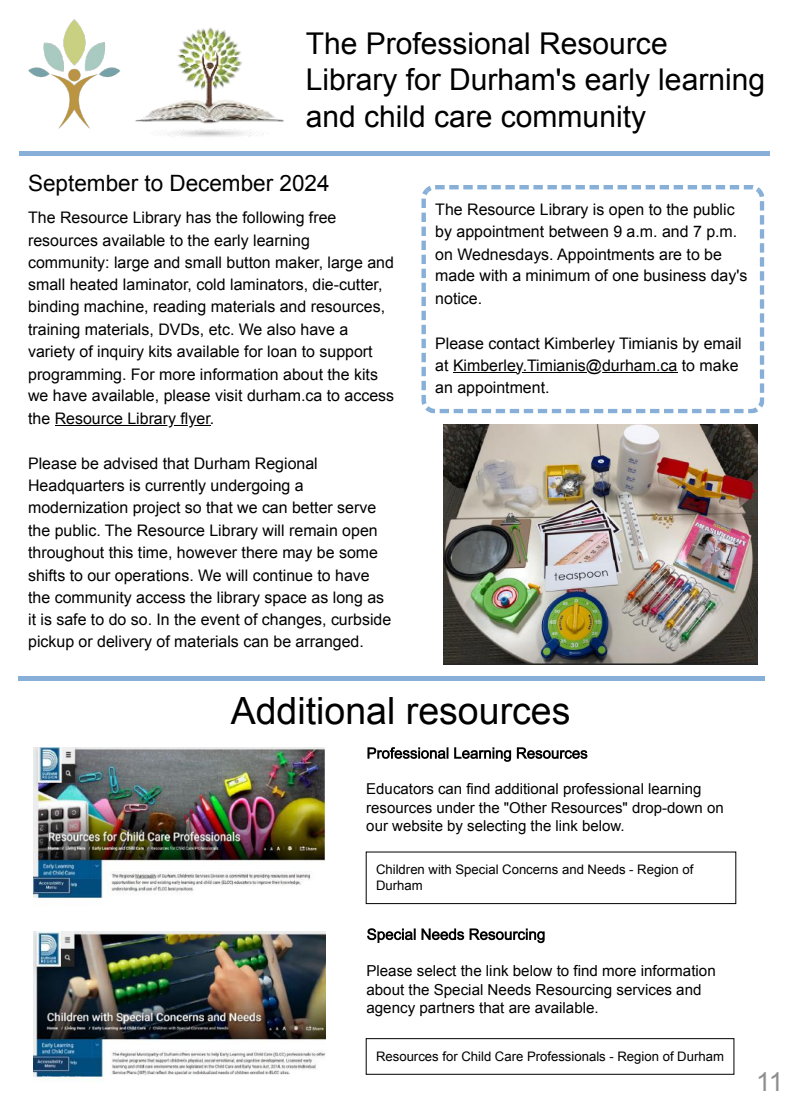
<style>
.page{position:relative;width:788px;height:1114px;background:#fff}
.page>*{position:absolute;margin:0;border:0;box-sizing:border-box;transform-origin:0 0}
.t1{font:37.5px "Arial";color:#000}
.t2{font:30px/36.1px "Arial";color:#000}
.t3{font:26.25px "Arial";color:#8f8f8f}
.t4{font:22.5px "Arial";color:#000}
.t5{font:15.88px/22.2px "Arial";color:#000}
.t6{font:15.12px/18.5px "Arial";color:#000}
.t7{font:15px/18.2px "Arial";color:#000}
.t8{font:13.12px/15.9px "Arial";color:#000}
</style>
<div class="page">
<img style="left:28px;top:19px;width:93px;height:110px">
<img style="left:135px;top:27px;width:149px;height:111px">
<hr style="left:55px;top:425px;width:155px;height:1px;background:#000">
<svg style="left:421px;top:185px;width:343px;height:228px"></svg>
<hr style="left:453px;top:372px;width:224px;height:1px;background:#000">
<div style="left:19px;top:151px;width:173px;height:5px;background:#87afd7"></div>
<div style="left:192px;top:151px;width:174px;height:5px;background:#87afd7"></div>
<div style="left:366px;top:151px;width:174px;height:5px;background:#87afd7"></div>
<div style="left:540px;top:151px;width:173px;height:5px;background:#87afd7"></div>
<div style="left:713px;top:151px;width:56px;height:5px;background:#87afd7"></div>
<div style="left:19px;top:676px;width:173px;height:5px;background:#87afd7"></div>
<div style="left:192px;top:676px;width:174px;height:5px;background:#87afd7"></div>
<div style="left:366px;top:676px;width:174px;height:5px;background:#87afd7"></div>
<div style="left:540px;top:676px;width:173px;height:5px;background:#87afd7"></div>
<div style="left:713px;top:676px;width:51px;height:5px;background:#87afd7"></div>
<img style="left:443px;top:425px;width:314px;height:240px">
<svg style="left:367px;top:747px;width:220px;height:15px"></svg>
<img style="left:33px;top:747px;width:293px;height:154px">
<svg style="left:367px;top:928px;width:48px;height:15px"></svg>
<svg style="left:421px;top:928px;width:123px;height:15px"></svg>
<img style="left:33px;top:931px;width:293px;height:149px">
<div style="left:365px;top:851px;width:371px;height:53px;border:1px solid #000"></div>
<div style="left:365px;top:1038px;width:369px;height:36px;border:1px solid #000"></div>
<h2 class="t2" style="left:306px;top:26px;width:460px">The Professional Resource<br>Library for Durham's early learning and child care community</h2>
<h3 class="t4" style="left:28px;top:171px;width:303px">September to December 2024</h3>
<p class="t5" style="left:28px;top:206px;width:367px">The Resource Library has the following free resources available to the early learning community: large and small button maker, large and small heated laminator, cold laminators, die-cutter, binding machine, reading materials and resources, training materials, DVDs, etc. We also have a variety of inquiry kits available for loan to support programming. For more information about the kits we have available, please visit durham.ca to access</p>
<p class="t5" style="left:28px;top:407px;width:188px">the Resource Library flyer.</p>
<p class="t5" style="left:28px;top:452px;width:364px">Please be advised that Durham Regional Headquarters is currently undergoing a modernization project so that we can better serve the public. The Resource Library will remain open throughout this time, however there may be some shifts to our operations. We will continue to have the community access the library space as long as it is safe to do so. In the event of changes, curbside pickup or delivery of materials can be arranged.</p>
<p class="t5" style="left:435px;top:198px;width:314px">The Resource Library is open to the public by appointment between 9 a.m. and 7 p.m. on Wednesdays. Appointments are to be made with a minimum of one business day's notice.</p>
<p class="t5" style="left:435px;top:332px;width:308px">Please contact Kimberley Timianis by email at Kimberley.Timianis@durham.ca to make an appointment.</p>
<h2 class="t1" style="left:231px;top:689px;width:341px">Additional resources</h2>
<p class="t7" style="left:366px;top:780px;width:359px">Educators can find additional professional learning resources under the "Other Resources" drop-down on our website by selecting the link below.</p>
<p class="t8" style="left:376px;top:861px;width:319px">Children with Special Concerns and Needs - Region of<br>Durham</p>
<p class="t6" style="left:366px;top:961px;width:351px">Please select the link below to find more information about the Special Needs Resourcing services and agency partners that are available.</p>
<p class="t8" style="left:376px;top:1048px;width:349px">Resources for Child Care Professionals - Region of Durham</p>
<h3 class="t3" style="left:756px;top:1067px;width:29px">11</h3>
</div>
